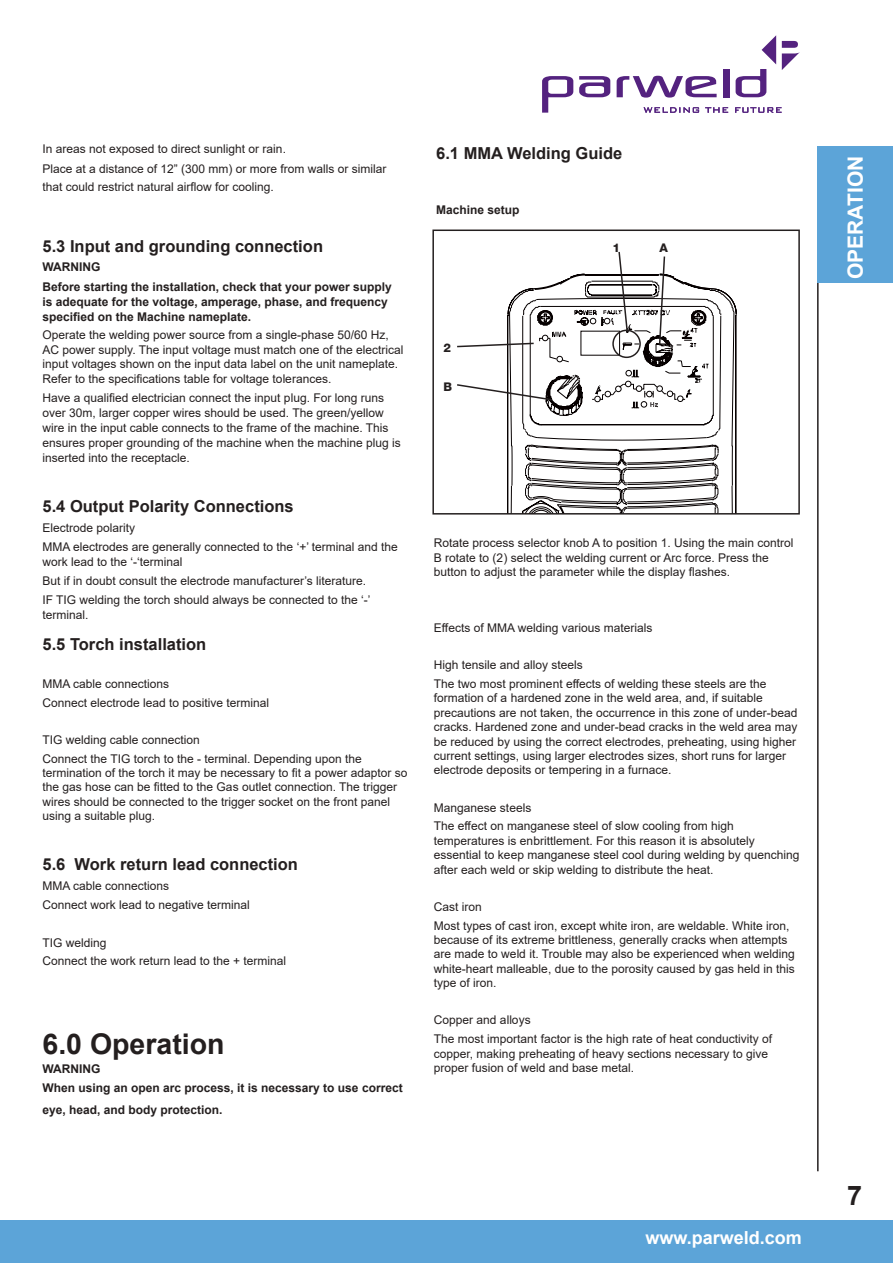
<style>
.page{position:relative;width:893px;height:1263px;background:#fff}
.page>*{position:absolute;margin:0;border:0;box-sizing:border-box;transform-origin:0 0}
.t1{font:700 28.5px "Arial";color:#241f1f}
.t2{font:700 27px "Arial";color:#241f1f}
.t3{font:700 21px "Arial";color:#fff}
.t4{font:700 18px "Arial";color:#fff}
.t5{font:700 16.5px "Arial";color:#241f1f}
.t6{font:12px/14.4px "Arial";color:#241f1f}
.t7{font:700 12px/19.2px "Arial";color:#241f1f}
.t8{font:800 12px "Helvetica Neue";color:#241f1f}
</style>
<div class="page">
<svg style="left:542px;top:76px;width:31px;height:37px"></svg>
<svg style="left:579px;top:76px;width:31px;height:21px"></svg>
<svg style="left:617px;top:76px;width:100px;height:22px"></svg>
<div style="left:723px;top:69px;width:6px;height:28px;background:#54227f"></div>
<svg style="left:736px;top:35px;width:40px;height:62px"></svg>
<svg style="left:782px;top:41px;width:18px;height:29px"></svg>
<svg style="left:644px;top:107px;width:138px;height:6px"></svg>
<hr style="left:817px;top:183px;width:2px;height:988px;background:#241f1f">
<div style="left:0;top:1220px;width:893px;height:43px;background:#5ca4d8"></div>
<div style="left:817px;top:147px;width:76px;height:136px;background:#5ca4d8"></div>
<div style="left:432px;top:230px;width:368px;height:284px;border:2px solid #241f1f"></div>
<svg style="left:455px;top:251px;width:282px;height:263px"></svg>
<p class="t6" style="left:43px;top:139px;width:346px;line-height:19.2px">In areas not exposed to direct sunlight or rain.<br>Place at a distance of 12” (300 mm) or more from walls or similar</p>
<p class="t6" style="left:43px;top:179px;width:233px">that could restrict natural airflow for cooling.</p>
<h3 class="t5" style="left:43px;top:235px;width:282px">5.3 Input and grounding connection</h3>
<p class="t7" style="left:43px;top:258px;width:21px">WARN</p>
<p class="t7" style="left:43px;top:258px;width:351px;text-indent:37px">ING<br>Before starting the installation, check that your power supply</p>
<p class="t7" style="left:43px;top:294px;width:347px;line-height:15px">is adequate for the voltage, amperage, phase, and frequency specified on the Machine nameplate.</p>
<p class="t6" style="left:43px;top:328px;width:363px">Operate the welding power source from a single-phase 50/60 Hz, AC power supply. The input voltage must match one of the electrical input voltages shown on the input data label on the unit nameplate.<br>Refer to the specifications table for voltage tolerances.</p>
<p class="t6" style="left:43px;top:390px;width:360px;line-height:15px">Have a qualified electrician connect the input plug. For long runs over 30m, larger copper wires should be used. The green/yellow wire in the input cable connects to the frame of the machine. This ensures proper grounding of the machine when the machine plug is inserted into the receptacle.</p>
<h3 class="t5" style="left:43px;top:495px;width:253px">5.4 Output Polarity Connections</h3>
<p class="t6" style="left:43px;top:518px;width:357px;line-height:19.2px">Electrode polarity<br>MMA electrodes are generally connected to the ‘+’ terminal and the</p>
<p class="t6" style="left:43px;top:552px;width:329px;line-height:19.2px">work lead to the ‘-‘terminal<br>But if in doubt consult the electrode manufacturer’s literature.<br>IF TIG welding the torch should always be connected to the ‘-’</p>
<p class="t6" style="left:43px;top:608px;width:48px">terminal.</p>
<h3 class="t5" style="left:43px;top:633px;width:165px">5.5 Torch installation</h3>
<p class="t6" style="left:43px;top:674px;width:228px;line-height:18.6px">MMA cable connections<br>Connect electrode lead to positive terminal</p>
<p class="t6" style="left:43px;top:730px;width:321px;line-height:18.6px">TIG welding cable connection<br>Connect the TIG torch to the - terminal. Depending upon the</p>
<p class="t6" style="left:43px;top:765px;width:366px">termination of the torch it may be necessary to fit a power adaptor so the gas hose can be fitted to the Gas outlet connection. The trigger wires should be connected to the trigger socket on the front panel using a suitable plug.</p>
<h3 class="t5" style="left:43px;top:853px;width:257px">5.6 Work return lead connection</h3>
<p class="t6" style="left:43px;top:876px;width:209px;line-height:19.2px">MMA cable connections<br>Connect work lead to negative terminal</p>
<p class="t6" style="left:43px;top:933px;width:245px;line-height:18.6px">TIG welding<br>Connect the work return lead to the + terminal</p>
<h1 class="t1" style="left:43px;top:1024px;width:184px">6.0 Operation</h1>
<p class="t7" style="left:43px;top:1059px;width:21px">WARN</p>
<p class="t7" style="left:43px;top:1059px;width:362px;text-indent:37px">ING<br>When using an open arc process, it is necessary to use correct</p>
<p class="t7" style="left:43px;top:1100px;width:182px">eye, head, and body protection.</p>
<h3 class="t5" style="left:436px;top:141px;width:188px">6.1 MMA Welding Guide</h3>
<p class="t7" style="left:436px;top:200px;width:85px">Machine setup</p>
<p class="t8" style="left:444px;top:341px;width:9px">2</p>
<p class="t8" style="left:444px;top:380px;width:10px">B</p>
<p class="t8" style="left:612px;top:241px;width:9px">1</p>
<p class="t8" style="left:660px;top:241px;width:10px">A</p>
<p class="t6" style="left:434px;top:536px;width:361px">Rotate process selector knob A to position 1. Using the main control<br>B rotate to (2) select the welding current or Arc force. Press the button to adjust the parameter while the display flashes.</p>
<p class="t6" style="left:434px;top:620px;width:220px">Effects of MMA welding various materials</p>
<p class="t6" style="left:434px;top:656px;width:334px;line-height:18.6px">High tensile and alloy steels<br>The two most prominent effects of welding these steels are the</p>
<p class="t6" style="left:434px;top:691px;width:365px">formation of a hardened zone in the weld area, and, if suitable precautions are not taken, the occurrence in this zone of under-bead cracks. Hardened zone and under-bead cracks in the weld area may be reduced by using the correct electrodes, preheating, using higher current settings, using larger electrodes sizes, short runs for larger electrode deposits or tempering in a furnace.</p>
<p class="t6" style="left:434px;top:798px;width:301px;line-height:18.6px">Manganese steels<br>The effect on manganese steel of slow cooling from high</p>
<p class="t6" style="left:434px;top:833px;width:367px">temperatures is enbrittlement. For this reason it is absolutely essential to keep manganese steel cool during welding by quenching after each weld or skip welding to distribute the heat.</p>
<p class="t6" style="left:434px;top:897px;width:357px;line-height:18.6px">Cast iron<br>Most types of cast iron, except white iron, are weldable. White iron,</p>
<p class="t6" style="left:434px;top:932px;width:362px">because of its extreme brittleness, generally cracks when attempts are made to weld it. Trouble may also be experienced when welding white-heart malleable, due to the porosity caused by gas held in this type of iron.</p>
<p class="t6" style="left:434px;top:1011px;width:340px;line-height:18.6px">Copper and alloys<br>The most important factor is the high rate of heat conductivity of</p>
<p class="t6" style="left:434px;top:1046px;width:336px">copper, making preheating of heavy sections necessary to give proper fusion of weld and base metal.</p>
<h3 class="t4" style="left:645px;top:1225px;width:158px">www.parweld.com</h3>
<h3 class="t3" style="left:840px;top:279px;width:122px;rotate:-90deg">OPERATION</h3>
<h2 class="t2" style="left:847px;top:1176px;width:17px">7</h2>
</div>
